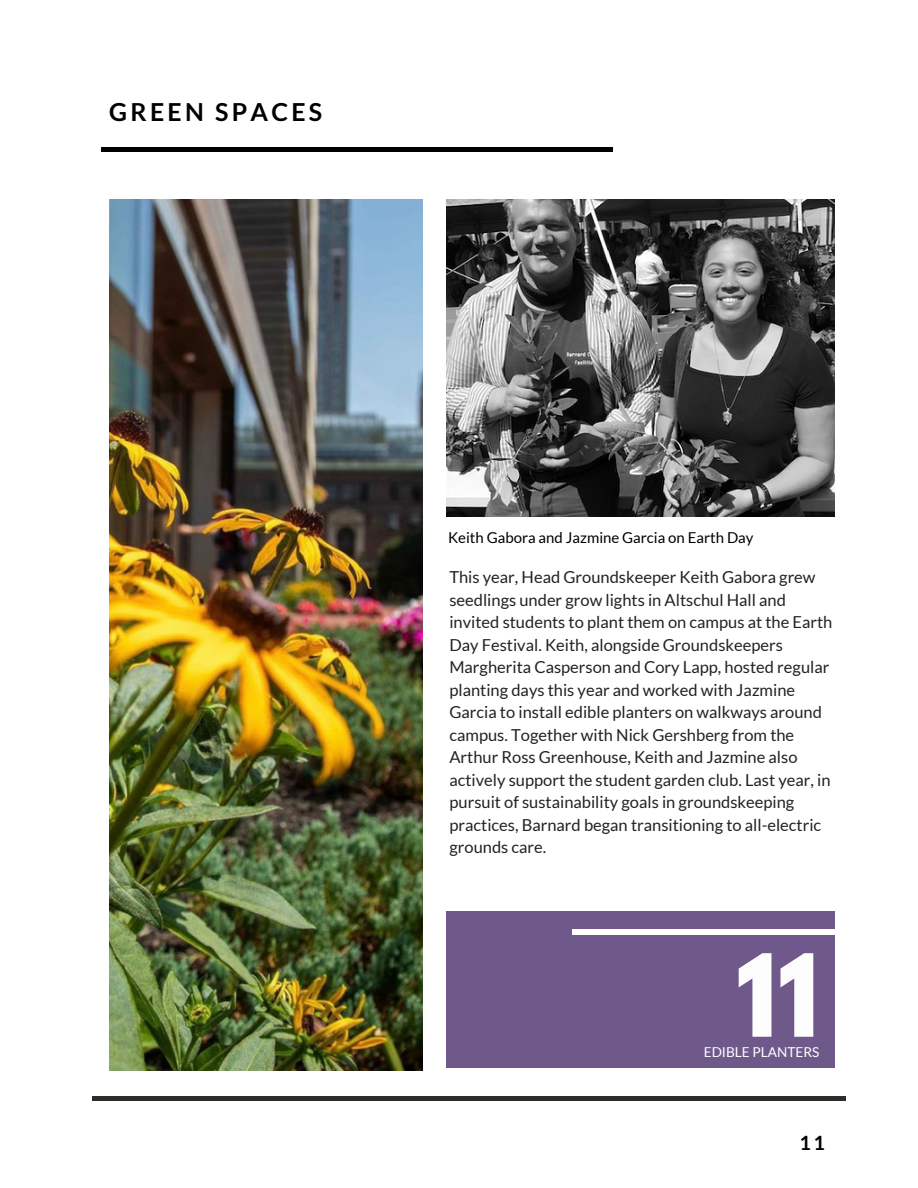
<style>
.page{position:relative;width:918px;height:1188px;background:#fff}
.page>*{position:absolute;margin:0;border:0;box-sizing:border-box;transform-origin:0 0}
.t1{font:700 101.25px "League Spartan";color:#fdfdfe}
.t2{font:700 24.9px "Lato";letter-spacing:.13em;color:#000}
.t3{font:700 19.8px "Lato";color:#000}
.t4{font:16.5px/22.5px "Lato";color:#222}
.t5{font:15px "Lato";color:#000}
.t6{font:13.65px "Lato";color:#fff}
</style>
<div class="page">
<div style="left:92px;top:1096px;width:754px;height:5px;background:#2c2c29"></div>
<img style="left:109px;top:199px;width:313px;height:871px">
<hr style="left:101px;top:148px;width:512px;height:3px;background:#000">
<img style="left:446px;top:199px;width:388px;height:318px">
<div style="left:447px;top:912px;width:388px;height:156px;background:#6f598b"></div>
<hr style="left:572px;top:930px;width:346px;height:4px;background:#fff">
<h2 class="t2" style="left:109px;top:97px;width:214px">GREEN SPACES</h2>
<p class="t5" style="left:448px;top:529px;width:307px">Keith Gabora and Jazmine Garcia on Earth Day</p>
<p class="t4" style="left:449px;top:565px;width:385px">This year, Head Groundskeeper Keith Gabora grew seedlings under grow lights in Altschul Hall and invited students to plant them on campus at the Earth Day Festival. Keith, alongside Groundskeepers Margherita Casperson and Cory Lapp, hosted regular planting days this year and worked with Jazmine Garcia to install edible planters on walkways around campus. Together with Nick Gershberg from the Arthur Ross Greenhouse, Keith and Jazmine also actively support the student garden club. Last year, in pursuit of sustainability goals in groundskeeping practices, Barnard began transitioning to all-electric grounds care.</p>
<h1 class="t1" style="left:736px;top:946px;width:85px">11</h1>
<p class="t6" style="left:704px;top:1044px;width:117px">EDIBLE PLANTERS</p>
<p class="t3" style="left:799px;top:1130px;width:27px">11</p>
</div>
